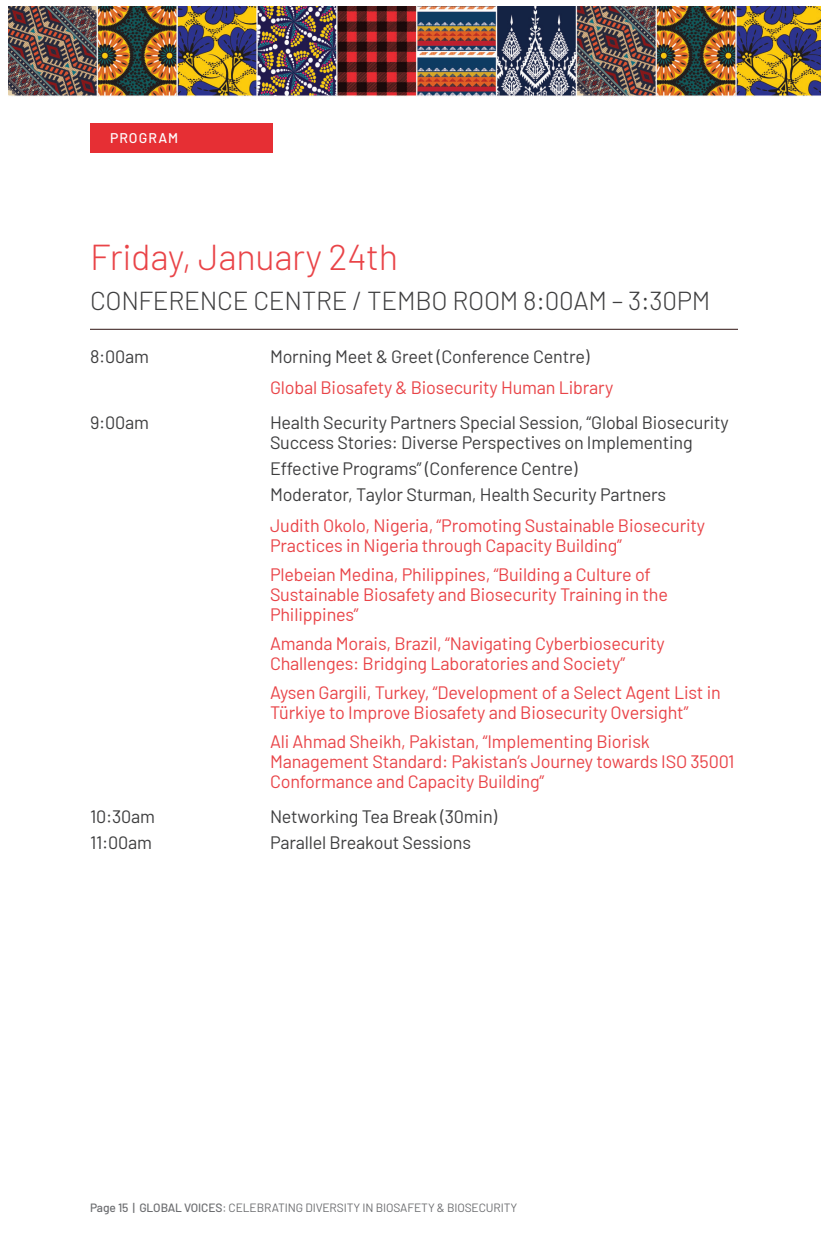
<style>
.page{position:relative;width:828px;height:1260px;background:#fff}
.page>*{position:absolute;margin:0;border:0;box-sizing:border-box;transform-origin:0 0}
.PROGRAM_-_DATE{font:300 36px "Barlow";letter-spacing:-.01em;color:#e94448}
.PROGRAM_-_ROOM{font:300 26px "Barlow";letter-spacing:-.01em;color:#3e3e3f}
.PROGRAM_-_INDENT_RED{font:18px/20px "Barlow";letter-spacing:-.01em;color:#e94448}
.BODY{font:18px/20px "Barlow";letter-spacing:-.01em;color:#3e3e3f}
.BODY-2{font:500 14px "Barlow";letter-spacing:.075em;color:#fff}
.BODY-3{font:12px "Barlow";letter-spacing:-.01em;color:#6c6d70}
.s1{font-weight:500}
</style>
<div class="page">
<img style="left:8px;top:6px;width:812px;height:91px">
<hr style="left:90px;top:329px;width:648px;height:1px;background:#2f1312">
<div style="left:90px;top:123px;width:182px;height:30px;background:#e62f34"></div>
<p class="BODY-2" style="left:110px;top:128px;width:70px">PROGRAM</p>
<p class="PROGRAM_-_DATE" style="left:90px;top:231px;width:310px">Friday, January 24th</p>
<p class="PROGRAM_-_ROOM" style="left:90px;top:282px;width:622px">CONFERENCE CENTRE / TEMBO ROOM 8:00AM – 3:30PM</p>
<p class="BODY" style="left:90px;top:345px;width:61px">8:00am</p>
<p class="BODY" style="left:270px;top:345px;width:321px">Morning Meet &amp; Greet (Conference Centre)</p>
<p class="PROGRAM_-_INDENT_RED" style="left:270px;top:376px;width:345px">Global Biosafety &amp; Biosecurity Human Library</p>
<p class="BODY" style="left:90px;top:411px;width:61px">9:00am</p>
<p class="BODY" style="left:270px;top:411px;width:460px">Health Security Partners Special Session, “Global Biosecurity<br>Success Stories: Diverse Perspectives on Implementing</p>
<p class="BODY" style="left:270px;top:457px;width:309px">Effective Programs” (Conference Centre)</p>
<p class="BODY" style="left:270px;top:483px;width:398px">Moderator, Taylor Sturman, Health Security Partners</p>
<p class="PROGRAM_-_INDENT_RED" style="left:270px;top:514px;width:437px">Judith Okolo, Nigeria, “Promoting Sustainable Biosecurity<br>Practices in Nigeria through Capacity Building”</p>
<p class="PROGRAM_-_INDENT_RED" style="left:270px;top:563px;width:399px">Plebeian Medina, Philippines, “Building a Culture of<br>Sustainable Biosafety and Biosecurity Training in the<br>Philippines”</p>
<p class="PROGRAM_-_INDENT_RED" style="left:270px;top:632px;width:396px">Amanda Morais, Brazil, “Navigating Cyberbiosecurity<br>Challenges: Bridging Laboratories and Society”</p>
<p class="PROGRAM_-_INDENT_RED" style="left:270px;top:681px;width:452px">Aysen Gargili, Turkey, “Development of a Select Agent List in<br>Türkiye to Improve Biosafety and Biosecurity Oversight”</p>
<p class="PROGRAM_-_INDENT_RED" style="left:270px;top:730px;width:466px">Ali Ahmad Sheikh, Pakistan, “Implementing Biorisk<br>Management Standard: Pakistan’s Journey towards ISO 35001<br>Conformance and Capacity Building”</p>
<p class="BODY" style="left:90px;top:805px;width:67px">10:30am</p>
<p class="BODY" style="left:270px;top:805px;width:229px">Networking Tea Break (30min)</p>
<p class="BODY" style="left:90px;top:831px;width:64px">11:00am</p>
<p class="BODY" style="left:270px;top:831px;width:203px">Parallel Breakout Sessions</p>
<p class="BODY-3" style="left:90px;top:1199px;width:429px"><span class="s1">Page 15 | GLOBAL VOICES</span>: CELEBRATING DIVERSITY IN BIOSAFETY &amp; BIOSECURITY</p>
</div>
